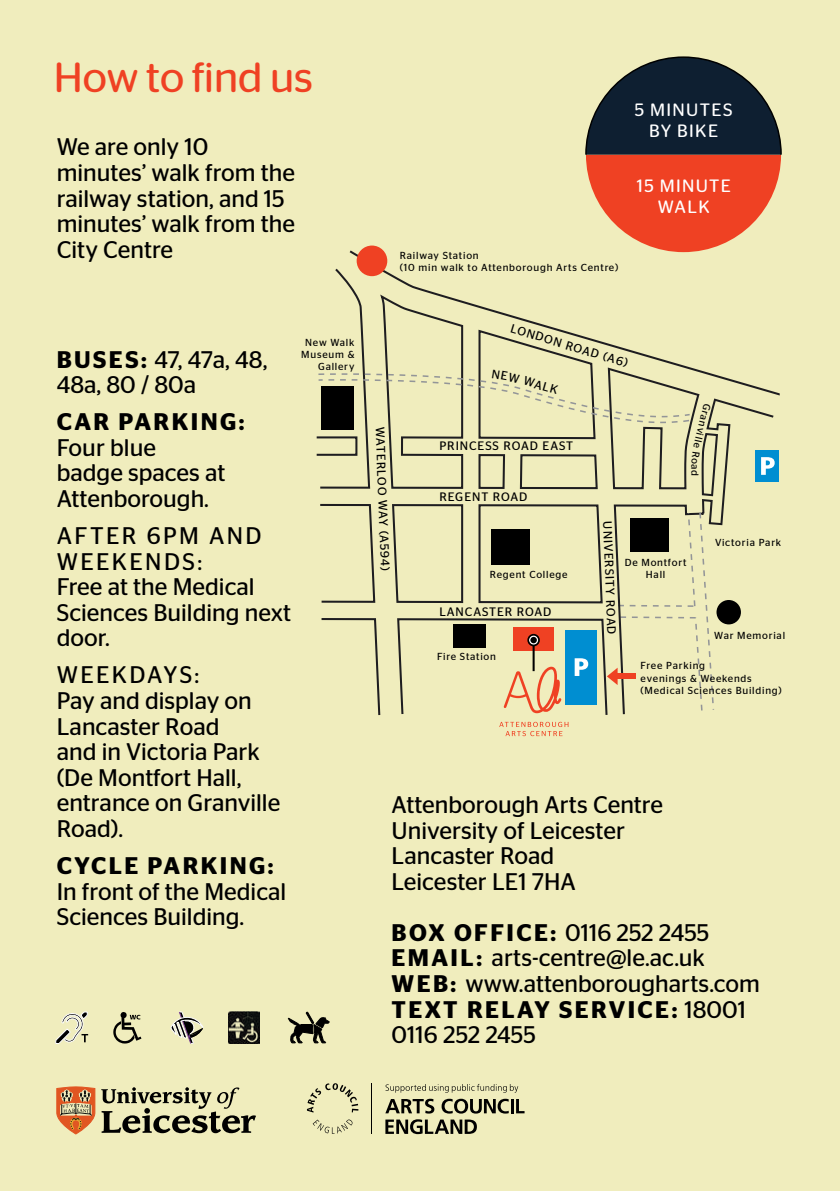
<style>
.page{position:relative;width:840px;height:1191px;background:#fff}
.page>*{position:absolute;margin:0;border:0;box-sizing:border-box;transform-origin:0 0}
.t1{font:42px "Stag Sans Round";color:#ef4123}
.t2{font:24px/25.6px "Stag Sans";color:#000}
.t3{font:600 24px "Stag Sans";letter-spacing:.1em;color:#000}
.t4{font:17.8px/21.4px "Stag Sans Round";letter-spacing:.075em;color:#fff}
.t5{font:12.2px "Stag Sans";letter-spacing:.075em;color:#000}
.t6{font:10.2px/12.2px "Stag Sans";letter-spacing:.075em;color:#000}
.s1{font-weight:600}
</style>
<div class="page">
<div style="left:0;top:0;width:839px;height:1191px;background:#f0edbd"></div>
<svg style="left:57px;top:1086px;width:38px;height:48px"></svg>
<svg style="left:101px;top:1087px;width:155px;height:46px"></svg>
<svg style="left:56px;top:1012px;width:32px;height:31px"></svg>
<svg style="left:113px;top:1012px;width:28px;height:31px"></svg>
<svg style="left:171px;top:1012px;width:32px;height:31px"></svg>
<svg style="left:288px;top:1012px;width:41px;height:30px"></svg>
<img style="left:228px;top:1012px;width:31px;height:31px">
<svg style="left:320px;top:248px;width:460px;height:468px"></svg>
<div style="left:491px;top:529px;width:38px;height:36px;background:#000"></div>
<div style="left:453px;top:624px;width:32px;height:23px;background:#000"></div>
<div style="left:513px;top:627px;width:41px;height:23px;background:#ef4123"></div>
<div style="left:716px;top:600px;width:24px;height:24px;background:#000;border-radius:50%"></div>
<div style="left:356px;top:245px;width:31px;height:31px;background:#ef4123;border-radius:50%"></div>
<svg style="left:760px;top:457px;width:14px;height:18px"></svg>
<hr style="left:532px;top:640px;width:2px;height:31px;background:#000">
<div style="left:527px;top:634px;width:12px;height:12px;border:2px solid #000;border-radius:50%"></div>
<svg style="left:530px;top:637px;width:6px;height:6px"></svg>
<svg style="left:499px;top:722px;width:69px;height:14px"></svg>
<svg style="left:503px;top:666px;width:58px;height:47px"></svg>
<div style="left:565px;top:630px;width:31px;height:74px;background:#008ed1"></div>
<svg style="left:574px;top:658px;width:14px;height:18px"></svg>
<svg style="left:606px;top:511px;width:108px;height:201px"></svg>
<svg style="left:584px;top:56px;width:198px;height:196px"></svg>
<svg style="left:385px;top:1098px;width:49px;height:15px"></svg>
<svg style="left:441px;top:1098px;width:67px;height:15px"></svg>
<hr style="left:510px;top:1099px;width:3px;height:14px;background:#000">
<svg style="left:516px;top:1099px;width:8px;height:14px"></svg>
<svg style="left:385px;top:1119px;width:91px;height:15px"></svg>
<svg style="left:385px;top:1084px;width:133px;height:8px"></svg>
<svg style="left:307px;top:1083px;width:51px;height:29px"></svg>
<svg style="left:312px;top:1119px;width:41px;height:14px"></svg>
<hr style="left:371px;top:1083px;width:1px;height:50px;background:#000">
<svg style="left:316px;top:357px;width:394px;height:118px"></svg>
<h1 class="t1" style="left:54px;top:53px;width:260px">How to find us</h1>
<p class="t2" style="left:57px;top:134px;width:240px">We are only 10 minutes’ walk from the railway station, and 15 minutes’ walk from the<br>City Centre</p>
<p class="t2" style="left:57px;top:346px;width:212px"><span class="s1">BUSES:</span> 47, 47a, 48,<br>48a, 80 / 80a</p>
<p class="t3" style="left:57px;top:408px;width:189px">CAR PARKING:</p>
<p class="t2" style="left:57px;top:434px;width:170px">Four blue badge spaces at<br>Attenborough.</p>
<p class="t2" style="left:57px;top:522px;width:236px">AFTER 6PM AND<br>WEEKENDS:<br>Free at the Medical<br>Sciences Building next door.</p>
<p class="t2" style="left:57px;top:662px;width:225px">WEEKDAYS:<br>Pay and display on<br>Lancaster Road<br>and in Victoria Park (De Montfort Hall, entrance on Granville<br>Road).</p>
<p class="t3" style="left:57px;top:851px;width:218px">CYCLE PARKING:</p>
<p class="t2" style="left:57px;top:878px;width:231px">In front of the Medical<br>Sciences Building.</p>
<p class="t6" style="left:301px;top:336px;width:55px;text-align:right">New Walk<br>Museum &amp;<br>Gallery</p>
<p class="t4" style="left:648px;top:99px;width:63px;text-indent:37px">UTES<br>BY BIKE</p>
<p class="t4" style="left:634px;top:99px;width:27px">5 MIN</p>
<p class="t6" style="left:399px;top:249px;width:220px">Railway Station<br>(10 min walk to Attenborough Arts Centre)</p>
<p class="t4" style="left:636px;top:175px;width:35px">15 MIN</p>
<p class="t4" style="left:657px;top:175px;width:63px;text-indent:38px">UTE<br>WALK</p>
<p class="t5" style="left:513px;top:321px;width:118px;rotate:17deg">LONDON ROAD (A6</p>
<p class="t5" style="left:387px;top:426px;width:146px;rotate:88deg">WATERLOO WAY (A594)</p>
<p class="t5" style="left:439px;top:439px;width:135px">PRINCESS ROAD EAST</p>
<p class="t5" style="left:439px;top:489px;width:89px">REGENT ROAD</p>
<p class="t6" style="left:489px;top:568px;width:79px">Regent College</p>
<p class="t5" style="left:439px;top:604px;width:113px">LANCASTER ROAD</p>
<p class="t6" style="left:437px;top:650px;width:60px">Fire Station</p>
<p class="t5" style="left:614px;top:521px;width:115px;rotate:88deg">UNIVERSITY ROAD</p>
<p class="t6" style="left:624px;top:556px;width:63px;text-align:center">De Montfort<br>Hall</p>
<p class="t6" style="left:714px;top:536px;width:68px">Victoria Park</p>
<p class="t6" style="left:713px;top:629px;width:72px">War Memorial</p>
<p class="t6" style="left:640px;top:660px;width:142px">Free Parking<br>evenings &amp; Weekends (Medical Sciences Building)</p>
<p class="t2" style="left:391px;top:792px;width:273px">Attenborough Arts Centre<br>University of Leicester<br>Lancaster Road<br>Leicester LE1 7HA</p>
<p class="t2" style="left:391px;top:919px;width:369px"><span class="s1">BOX OFFICE:</span> 0116 252 2455<br><span class="s1">EMAIL:</span> arts-centre@le.ac.uk<br><span class="s1">WEB:</span> www.attenborougharts.com<br><span class="s1">TEXT RELAY SERVICE:</span> 18001<br>0116 252 2455</p>
</div>
